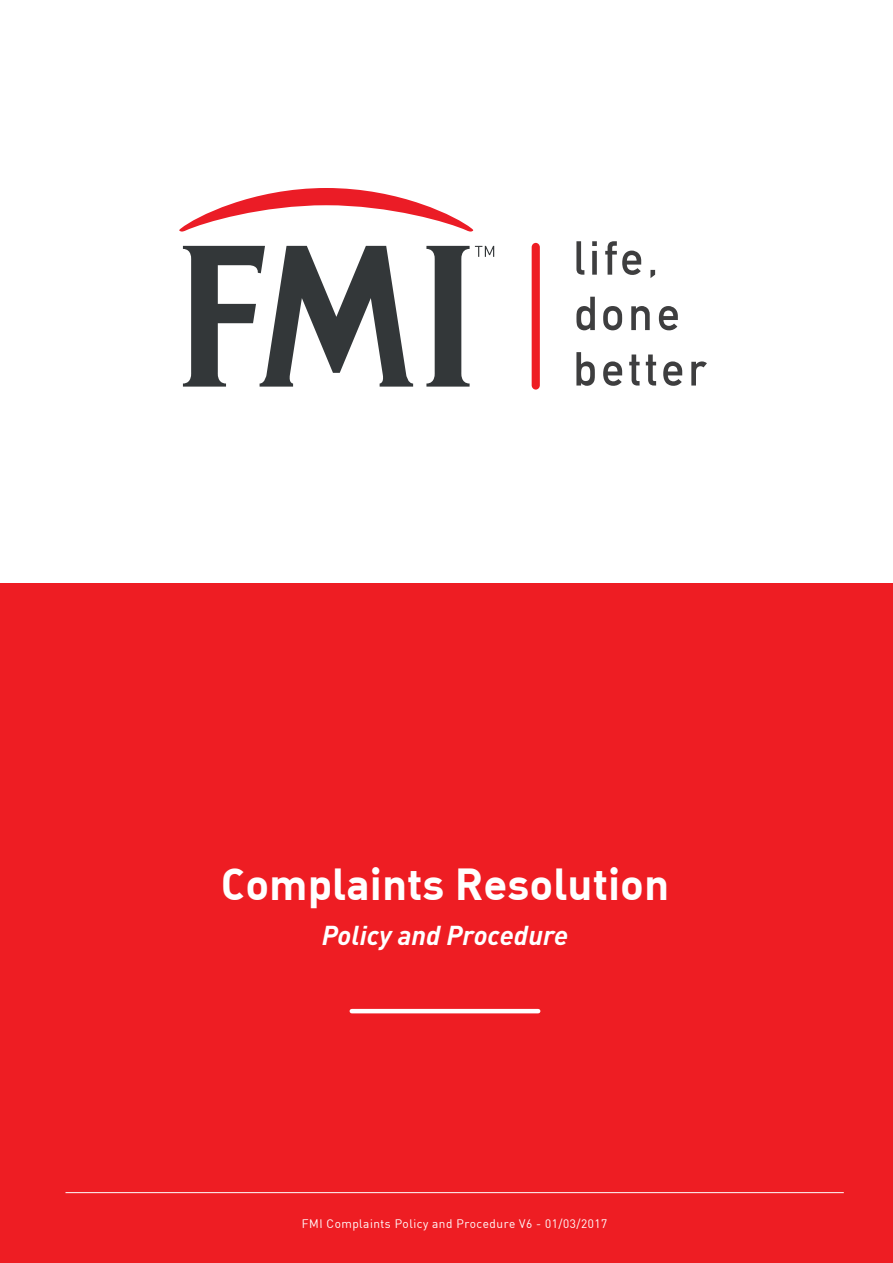
<style>
.page{position:relative;width:893px;height:1263px;background:#fff}
.page>*{position:absolute;margin:0;border:0;box-sizing:border-box;transform-origin:0 0}
.t1{font:700 43.95px "DIN Alternate";color:#fff}
.t2{font:italic 700 27px "DIN";color:#fff}
.t3{font:12px "DIN";color:#fff}
</style>
<div class="page">
<div style="left:0;top:584px;width:893px;height:679px;background:#ee1d23"></div>
<hr style="left:66px;top:1192px;width:778px;height:1px;background:#fff">
<svg style="left:426px;top:246px;width:68px;height:141px"></svg>
<svg style="left:179px;top:188px;width:294px;height:44px"></svg>
<svg style="left:183px;top:246px;width:230px;height:141px"></svg>
<svg style="left:576px;top:241px;width:8px;height:34px"></svg>
<svg style="left:592px;top:241px;width:5px;height:34px"></svg>
<svg style="left:605px;top:241px;width:36px;height:34px"></svg>
<svg style="left:650px;top:270px;width:5px;height:8px"></svg>
<svg style="left:576px;top:297px;width:19px;height:33px"></svg>
<svg style="left:603px;top:306px;width:19px;height:24px"></svg>
<svg style="left:631px;top:306px;width:19px;height:24px"></svg>
<svg style="left:659px;top:306px;width:19px;height:24px"></svg>
<svg style="left:576px;top:352px;width:19px;height:34px"></svg>
<svg style="left:603px;top:361px;width:19px;height:25px"></svg>
<svg style="left:629px;top:354px;width:11px;height:31px"></svg>
<svg style="left:646px;top:354px;width:10px;height:31px"></svg>
<svg style="left:663px;top:361px;width:19px;height:25px"></svg>
<svg style="left:691px;top:361px;width:16px;height:24px"></svg>
<div style="left:532px;top:243px;width:8px;height:147px;background:#ee1d23;border-radius:4px"></div>
<hr style="left:352px;top:1009px;width:186px;height:4px;background:#fff">
<h1 class="t1" style="left:221px;top:855px;width:450px">Complaints Resolution</h1>
<h2 class="t2" style="left:322px;top:917px;width:248px">Policy and Procedure</h2>
<p class="t3" style="left:302px;top:1219px;width:307px;rotate:-1deg">FMI Complaints Policy and Procedure V6 - 01/03/2017</p>
</div>
